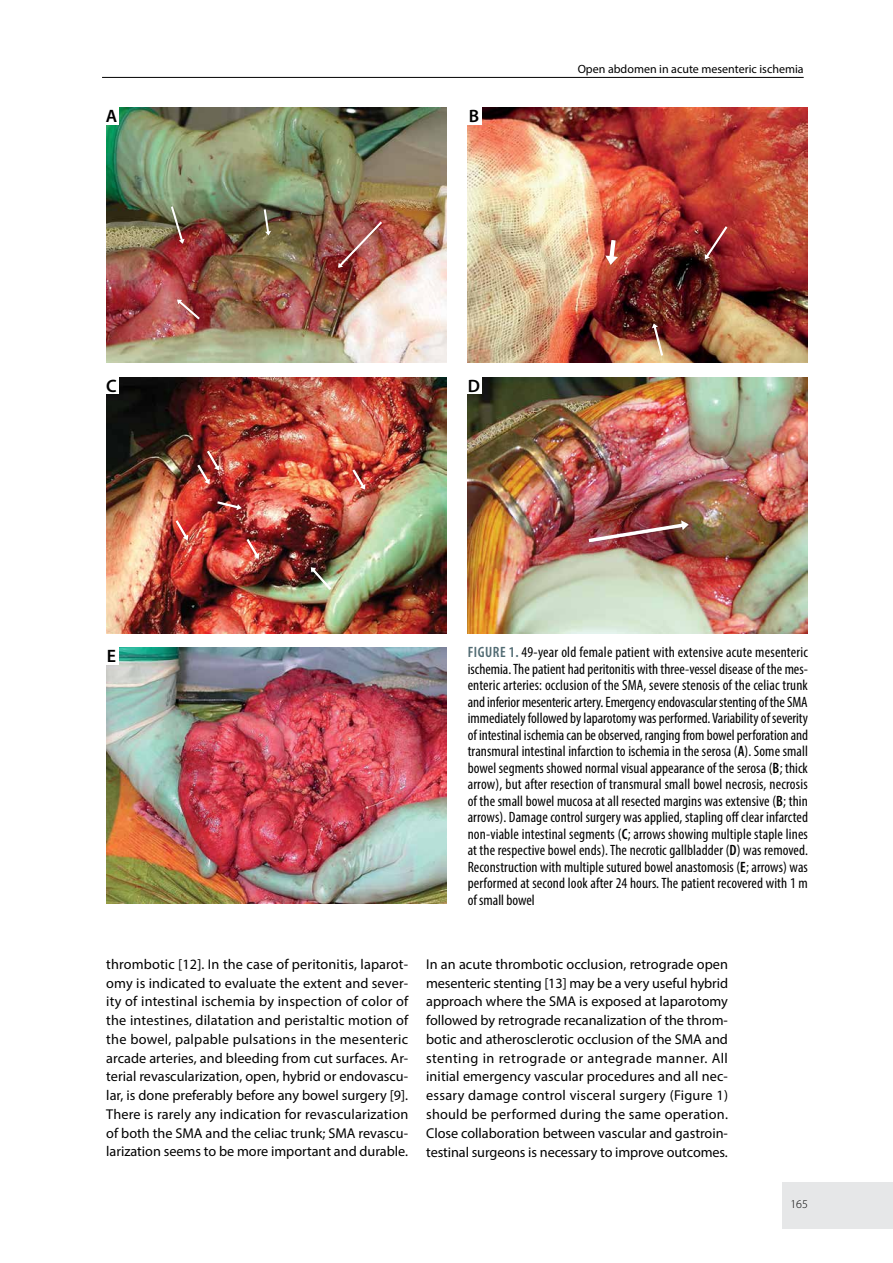
<style>
.page{position:relative;width:893px;height:1263px;background:#fff}
.page>*{position:absolute;margin:0;border:0;box-sizing:border-box;transform-origin:0 0}
.t1{font:600 18px "Myriad Pro";color:#000}
.t2{font:condensed 15px/16.5px "Myriad Pro";letter-spacing:.01em;color:#000;text-align:justify}
.t3{font:14.25px/18.8px "Myriad Pro";letter-spacing:-.005em;color:#000;text-align:justify}
.t4{font:12px "Myriad Pro";color:#000}
.t5{font:300 12px "Myriad Pro";color:#000}
.s1{font-weight:600;color:#506a72}
.s2{font-weight:600}
</style>
<div class="page">
<div style="left:782px;top:1182px;width:111px;height:47px;background:#e6e7e8"></div>
<hr style="left:102px;top:77px;width:702px;height:1px;background:#000">
<img style="left:106px;top:107px;width:340px;height:256px">
<img style="left:171px;top:206px;width:14px;height:37px">
<img style="left:264px;top:209px;width:7px;height:26px">
<img style="left:338px;top:222px;width:44px;height:46px">
<img style="left:177px;top:300px;width:23px;height:19px">
<img style="left:468px;top:107px;width:340px;height:256px">
<img style="left:705px;top:226px;width:22px;height:33px">
<img style="left:652px;top:323px;width:11px;height:33px">
<img style="left:605px;top:240px;width:13px;height:25px">
<div style="left:104px;top:106px;width:15px;height:19px;background:#fff"></div>
<img style="left:106px;top:648px;width:340px;height:255px">
<div style="left:104px;top:646px;width:15px;height:18px;background:#fff"></div>
<img style="left:106px;top:378px;width:340px;height:255px">
<img style="left:207px;top:451px;width:13px;height:19px">
<img style="left:197px;top:465px;width:13px;height:19px">
<img style="left:176px;top:520px;width:12px;height:20px">
<img style="left:217px;top:501px;width:24px;height:9px">
<img style="left:247px;top:539px;width:12px;height:19px">
<img style="left:311px;top:567px;width:20px;height:23px">
<img style="left:352px;top:469px;width:13px;height:20px">
<img style="left:468px;top:378px;width:340px;height:255px">
<img style="left:589px;top:520px;width:99px;height:22px">
<div style="left:104px;top:375px;width:15px;height:19px;background:#fff"></div>
<div style="left:467px;top:375px;width:14px;height:19px;background:#fff"></div>
<div style="left:467px;top:106px;width:14px;height:19px;background:#fff"></div>
<p class="t1" style="left:106px;top:105px;width:13px">A</p>
<p class="t1" style="left:469px;top:105px;width:12px">B</p>
<p class="t4" style="left:578px;top:61px;width:227px">Open abdomen in acute mesenteric ischemia</p>
<p class="t1" style="left:106px;top:374px;width:12px">C</p>
<p class="t1" style="left:468px;top:374px;width:14px">D</p>
<p class="t1" style="left:107px;top:644px;width:11px">E</p>
<p class="t2" style="left:468px;top:644px;width:342px"><span class="s1">FIGURE 1.</span> 49-year old female patient with extensive acute mesenteric ischemia. The patient had peritonitis with three-vessel disease of the mes&shy;enteric arteries: occlusion of the SMA, severe stenosis of the celiac trunk and inferior mesenteric artery. Emergency endovascular stenting of the SMA immediately followed by laparotomy was performed. Variability of severity of intestinal ischemia can be observed, ranging from bowel perforation and transmural intestinal infarction to ischemia in the serosa (<span class="s2">A</span>). Some small bowel segments showed normal visual appearance of the serosa (<span class="s2">B</span>; thick arrow), but after resection of transmural small bowel necrosis, necrosis of the small bowel mucosa at all resected margins was extensive (<span class="s2">B</span>; thin arrows). Damage control surgery was applied, stapling off clear infarcted non-viable intestinal segments (<span class="s2">C</span>; arrows showing multiple staple lines at the respective bowel ends). The necrotic gallbladder (<span class="s2">D</span>) was removed.<br>Reconstruction with multiple sutured bowel anastomosis (<span class="s2">E</span>; arrows) was performed at second look after 24 hours. The patient recovered with 1 m of small bowel</p>
<p class="t3" style="left:106px;top:954px;width:303px">thrombotic [12]. In the case of peritonitis, laparot&shy;omy is indicated to evaluate the extent and sever&shy;ity of intestinal ischemia by inspection of color of the intestines, dilatation and peristaltic motion of the bowel, palpable pulsations in the mesenteric arcade arteries, and bleeding from cut surfaces. Ar&shy;terial revascularization, open, hybrid or endovascu&shy;lar, is done preferably before any bowel surgery [9].<br>There is rarely any indication for revascularization of both the SMA and the celiac trunk; SMA revascu&shy;larization seems to be more important and durable.</p>
<p class="t3" style="left:426px;top:954px;width:303px">In an acute thrombotic occlusion, retrograde open mesenteric stenting [13] may be a very useful hybrid approach where the SMA is exposed at laparotomy followed by retrograde recanalization of the throm&shy;botic and atherosclerotic occlusion of the SMA and stenting in retrograde or antegrade manner. All initial emergency vascular procedures and all nec&shy;essary damage control visceral surgery (Figure 1) should be performed during the same operation.<br>Close collaboration between vascular and gastroin&shy;testinal surgeons is necessary to improve outcomes.</p>
<p class="t5" style="left:790px;top:1197px;width:19px">165</p>
</div>
